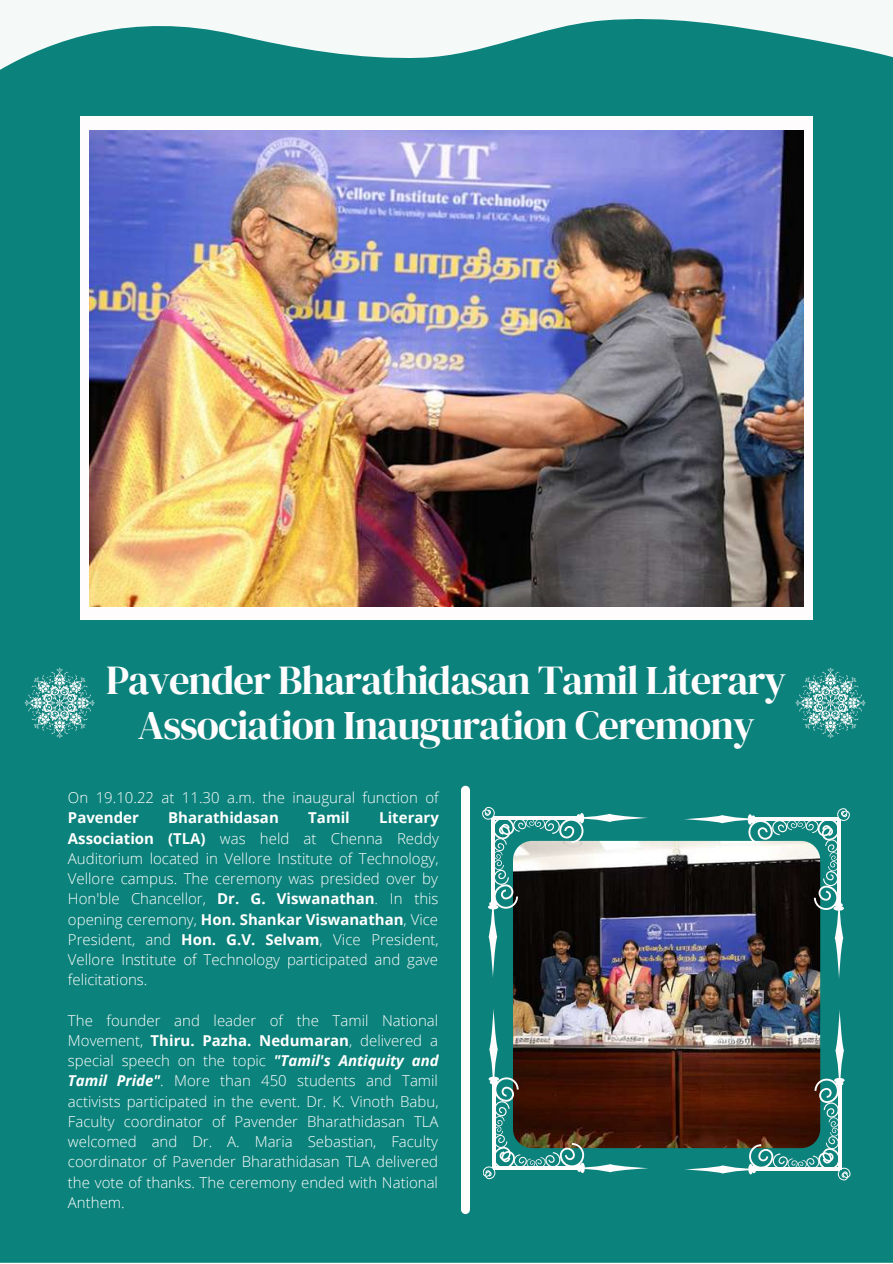
<style>
.page{position:relative;width:893px;height:1264px;background:#fff}
.page>*{position:absolute;margin:0;border:0;box-sizing:border-box;transform-origin:0 0}
.t1{font:88.65px "DM Serif Display";letter-spacing:-.025em;color:#fefffc}
.t2{font:40.65px/45px "DM Serif Display";letter-spacing:-.025em;color:#fffcfd;text-align:center}
.t3{font:300 15px/20.2px "Open Sans";color:#fff;text-align:justify}
.t4{font:700 15px "Open Sans";color:#fff}
.s1{font-weight:700}
.s2{font-weight:700;font-style:italic}
</style>
<div class="page">
<div style="left:0;top:19px;width:892px;height:1243px;background:#0b827b"></div>
<div style="left:80px;top:116px;width:732px;height:504px;background:#fffcfd"></div>
<div style="left:461px;top:790px;width:9px;height:419px;background:#fffffe"></div>
<img style="left:513px;top:840px;width:307px;height:308px;border-radius:19px">
<svg style="left:482px;top:807px;width:166px;height:170px;background:#476567"></svg>
<img style="left:683px;top:808px;width:166px;height:171px">
<img style="left:684px;top:1009px;width:166px;height:171px">
<img style="left:483px;top:1008px;width:166px;height:171px">
<svg style="left:24px;top:667px;width:71px;height:71px;background:#459f9a"></svg>
<svg style="left:795px;top:667px;width:70px;height:71px;background:#469f9a"></svg>
<img style="left:89px;top:130px;width:714px;height:477px">
<h2 class="t2" style="left:106px;top:657px;width:681px">Pavender Bharathidasan Tamil Literary<br>Association Inauguration Ceremony</h2>
<h1 class="t1" style="left:123px;top:694px;width:647px">STARS Day Event</h1>
<p class="t3" style="left:68px;top:787px;width:372px">On 19.10.22 at 11.30 a.m. the inaugural function of</p>
<p class="t4" style="left:68px;top:807px;width:72px">Pavender</p>
<p class="t4" style="left:168px;top:807px;width:112px">Bharathidasan</p>
<p class="t4" style="left:308px;top:807px;width:43px">Tamil</p>
<p class="t3" style="left:68px;top:807px;width:372px;text-indent:311px"><span class="s1">Literary Association (TLA)</span> was held at Chenna Reddy Auditorium located in Vellore Institute of Technology, Vellore campus. The ceremony was presided over by Hon'ble Chancellor, <span class="s1">Dr. G. Viswanathan</span>. In this opening ceremony, <span class="s1">Hon. Shankar Viswanathan</span>, Vice President, and <span class="s1">Hon. G.V. Selvam</span>, Vice President, Vellore Institute of Technology participated and gave felicitations.</p>
<p class="t3" style="left:68px;top:1009px;width:372px">The founder and leader of the Tamil National Movement, <span class="s1">Thiru. Pazha. Nedumaran</span>, delivered a special speech on the topic <span class="s2">"Tamil's Antiquity and Tamil Pride"</span>. More than 450 students and Tamil activists participated in the event. Dr. K. Vinoth Babu, Faculty coordinator of Pavender Bharathidasan TLA welcomed and Dr. A. Maria Sebastian, Faculty coordinator of Pavender Bharathidasan TLA delivered the vote of thanks. The ceremony ended with National Anthem.</p>
</div>
